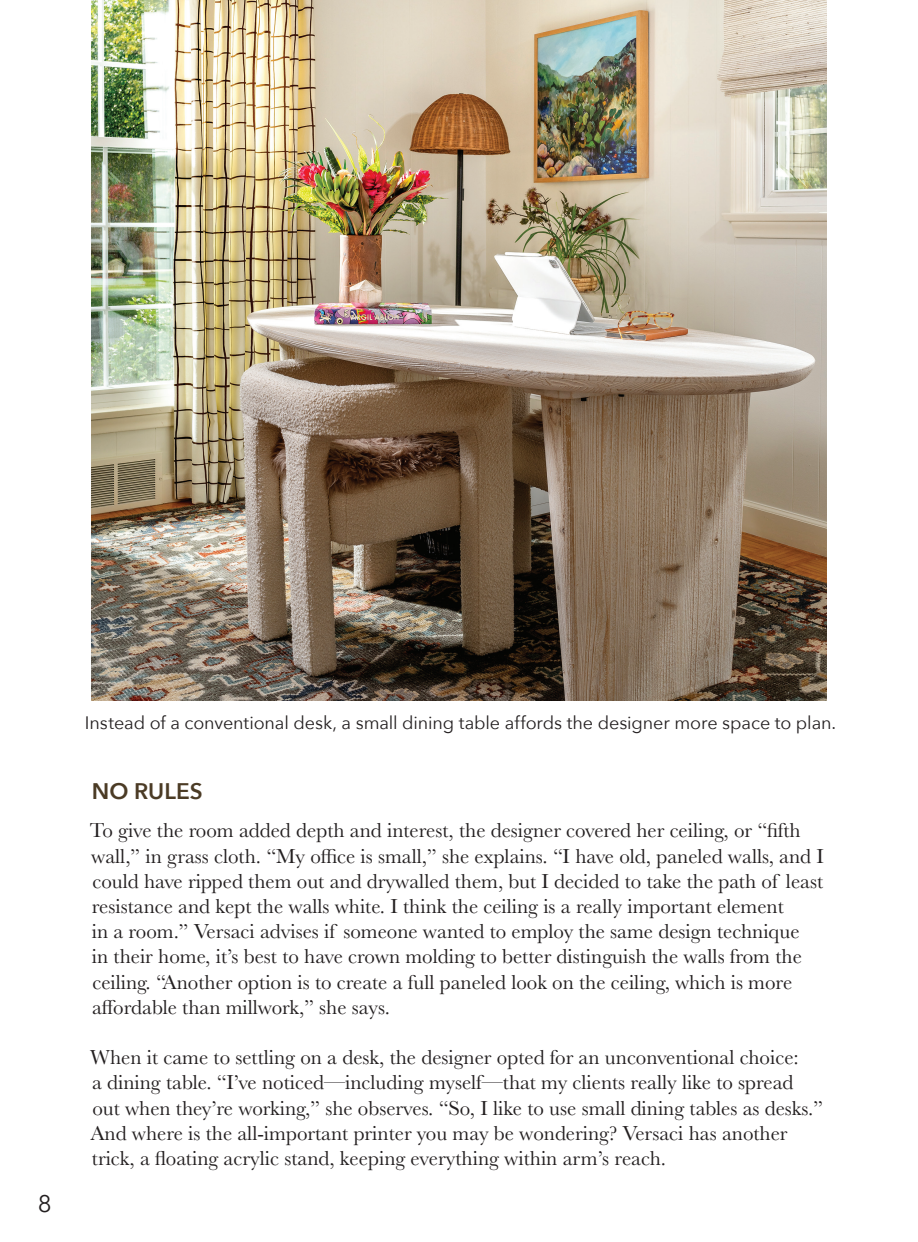
<style>
.page{position:relative;width:918px;height:1242px;background:#fff}
.page>*{position:absolute;margin:0;border:0;box-sizing:border-box;transform-origin:0 0}
.t1{font:24px "Avenir Next";color:#231f20}
.t2{font:600 22.5px "Avenir Next";color:#4b3b25}
.t3{font:21px/25.2px "Baskerville";color:#231f20}
.t4{font:18px "Avenir Next";letter-spacing:-.005em;color:#231f20}
</style>
<div class="page">
<img style="left:92px;top:0;width:734px;height:700px">
<p class="t1" style="left:38px;top:1183px;width:15px">8</p>
<p class="t4" style="left:85px;top:707px;width:753px">Instead of a conventional desk, a small dining table affords the designer more space to plan.</p>
<p class="t2" style="left:92px;top:772px;width:112px">NO RULES</p>
<p class="t3" style="left:90px;top:818px;width:735px">To give the room added depth and interest, the designer covered her ceiling, or “fifth wall,” in grass cloth. “My office is small,” she explains. “I have old, paneled walls, and I could have ripped them out and drywalled them, but I decided to take the path of least resistance and kept the walls white. I think the ceiling is a really important element<br>in a room.” Versaci advises if someone wanted to employ the same design technique<br>in their home, it’s best to have crown molding to better distinguish the walls from the ceiling. “Another option is to create a full paneled look on the ceiling, which is more affordable than millwork,” she says.</p>
<p class="t3" style="left:90px;top:1045px;width:734px">When it came to settling on a desk, the designer opted for an unconventional choice:<br>a dining table. “I’ve noticed—including myself—that my clients really like to spread out when they’re working,” she observes. “So, I like to use small dining tables as desks.” And where is the all-important printer you may be wondering? Versaci has another trick, a floating acrylic stand, keeping everything within arm’s reach.</p>
</div>
